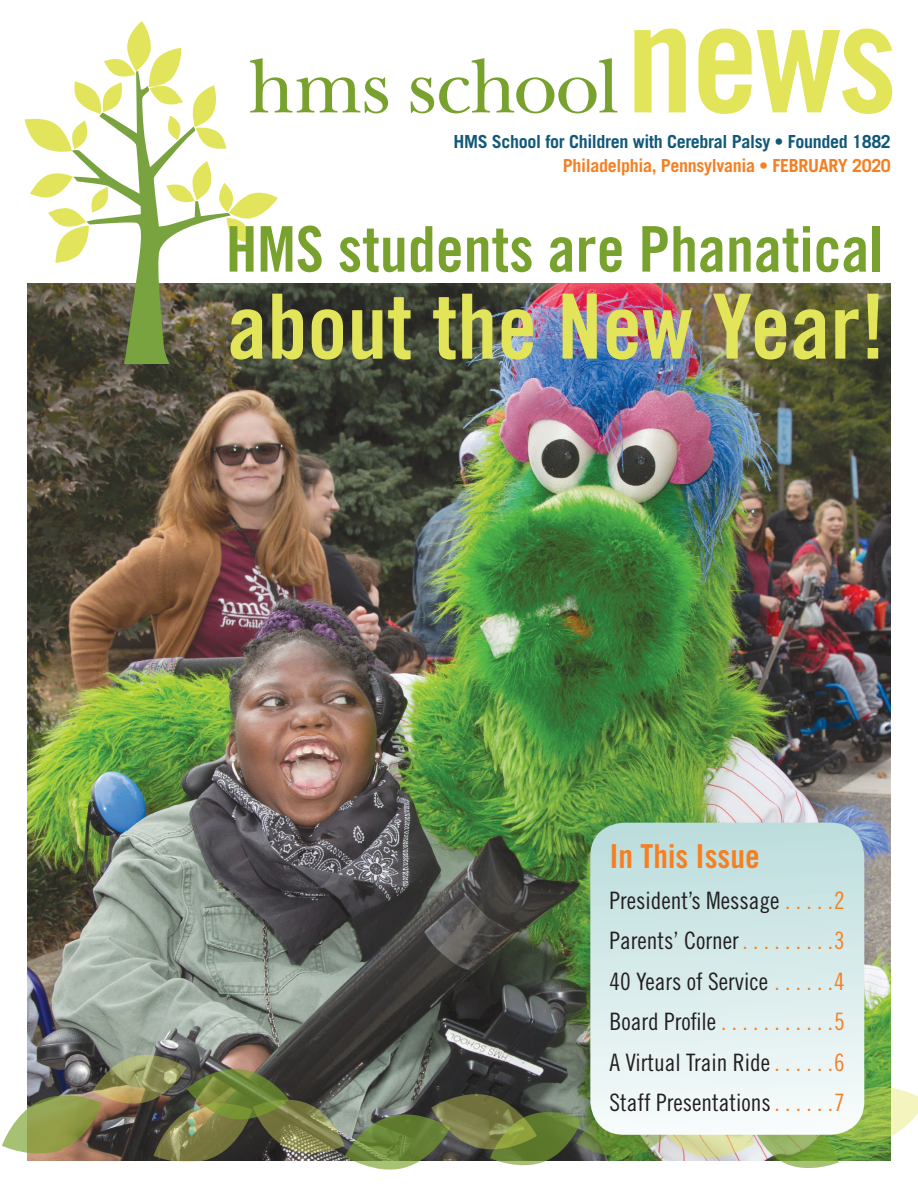
<style>
.page{position:relative;width:918px;height:1188px;background:#fff}
.page>*{position:absolute;margin:0;border:0;box-sizing:border-box;transform-origin:0 0}
.t1{font:90px "Trade Gothic Bold Cond Twenty";color:#e2e55a}
.t2{font:79.5px "New Baskerville";letter-spacing:-.03em;color:#78a22d}
.t3{font:63px "Trade Gothic Bold Cond Twenty";color:#78a22d}
.t4{font:33px "Trade Gothic Bold Cond Twenty";color:#f57f21}
.t5{font:24px/40.5px "Trade Gothic Cond Eighteen";color:#231f20;text-align:justify}
.t6{font:700 18px "Trade Gothic";letter-spacing:-.02em;color:#11587a}
.t7{font:700 18px "Trade Gothic";letter-spacing:-.02em;color:#f57f21}
.s1{font-family:"Trade Gothic Bold Cond Twenty";font-size:153px;color:#e2e55a}
.s2{color:#f57f21}
</style>
<div class="page">
<img style="left:27px;top:283px;width:864px;height:767px">
<img style="left:2px;top:1050px;width:916px;height:120px">
<svg style="left:104px;top:21px;width:78px;height:50px"></svg>
<svg style="left:266px;top:193px;width:12px;height:18px"></svg>
<svg style="left:24px;top:71px;width:242px;height:293px"></svg>
<svg style="left:590px;top:823px;width:274px;height:312px"></svg>
<h2 class="t2" style="left:247px;top:40px;width:651px">hms school<span class="s1">news</span></h2>
<p class="t6" style="left:453px;top:130px;width:439px">HMS School for Children with Cerebral Palsy • Founded 1882</p>
<p class="t7" style="left:563px;top:154px;width:330px">Philadelphia, Pennsylvania • FEBRUARY 2020</p>
<h3 class="t3" style="left:226px;top:211px;width:659px">HMS students are Phanatical</h3>
<h1 class="t1" style="left:227px;top:272px;width:659px">about the New Year!</h1>
<h3 class="t4" style="left:609px;top:836px;width:152px">In This Issue</h3>
<p class="t5" style="left:609px;top:880px;width:237px">President’s Message <span class="s2">. . . . 2<br></span>Parents’ Corner <span class="s2">. . . . . . . . 3<br></span>40 Years of Service <span class="s2">. . . . . 4<br></span>Board Profile<span class="s2">...........5<br></span>A Virtual Train Ride <span class="s2">. . . . . 6<br></span>Staff Presentations <span class="s2">. . . . . 7</span></p>
</div>
